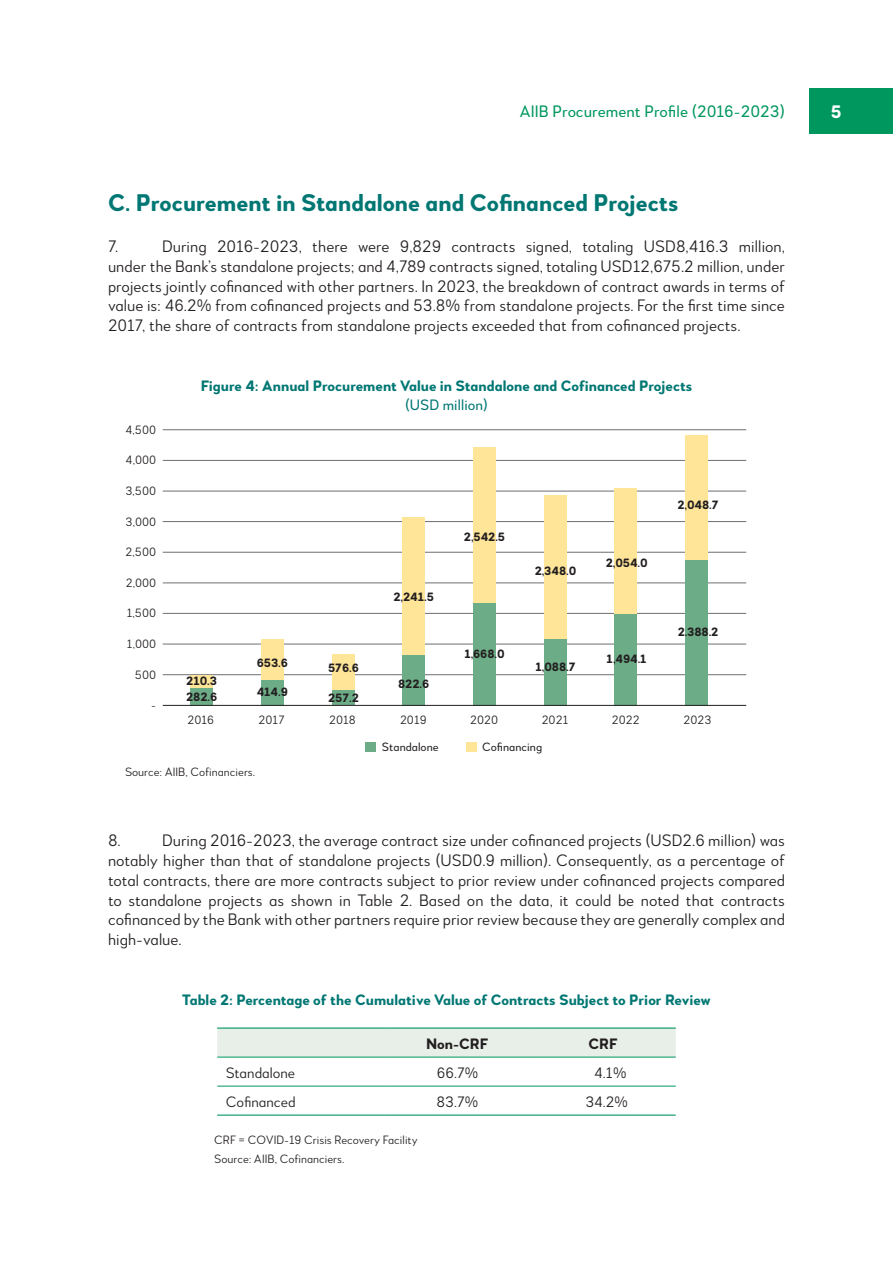
<style>
.page{position:relative;width:893px;height:1263px;background:#fff}
.page>*{position:absolute;margin:0;border:0;box-sizing:border-box;transform-origin:0 0}
.t1{font:700 24px "Woodford Bourne PRO";color:#007773}
.t2{font:700 18px "Woodford Bourne PRO";color:#fff}
.t3{font:300 16.5px/19.8px "Woodford Bourne PRO";color:#231f20;text-align:justify}
.t4{font:16.5px "Woodford Bourne PRO";color:#00975f}
.t5{font:700 15px "Woodford Bourne PRO";color:#007773}
.t6{font:300 15px "Woodford Bourne PRO";color:#231f20}
.t7{font:15px "Woodford Bourne PRO";color:#007773}
.t8{font:700 15px "Woodford Bourne PRO";color:#231f20}
.t9{font:300 12px/18.6px "Woodford Bourne PRO";color:#231f20}
.t10{font:700 12px/16px "Woodford Bourne PRO";letter-spacing:-.01em;color:#231f20}
.t11{font:12px "Woodford Bourne PRO";color:#231f20}
</style>
<div class="page">
<div style="left:809px;top:88px;width:84px;height:45px;background:#00975f"></div>
<div style="left:466px;top:743px;width:10px;height:9px;background:#ffe597"></div>
<div style="left:365px;top:743px;width:11px;height:9px;background:#6cad87"></div>
<hr style="left:163px;top:429px;width:583px;height:1px;background:#6d6f71">
<hr style="left:163px;top:460px;width:583px;height:1px;background:#6d6f71">
<hr style="left:163px;top:491px;width:583px;height:1px;background:#6d6f71">
<hr style="left:163px;top:521px;width:583px;height:1px;background:#6d6f71">
<hr style="left:163px;top:552px;width:583px;height:1px;background:#6d6f71">
<hr style="left:163px;top:583px;width:583px;height:1px;background:#6d6f71">
<hr style="left:163px;top:613px;width:583px;height:1px;background:#6d6f71">
<hr style="left:163px;top:644px;width:583px;height:1px;background:#6d6f71">
<hr style="left:163px;top:674px;width:583px;height:1px;background:#6d6f71">
<div style="left:190px;top:688px;width:23px;height:17px;background:#6cad87"></div>
<div style="left:190px;top:675px;width:23px;height:13px;background:#ffe597"></div>
<div style="left:261px;top:680px;width:23px;height:25px;background:#6cad87"></div>
<div style="left:261px;top:640px;width:23px;height:40px;background:#ffe597"></div>
<div style="left:332px;top:689px;width:22px;height:16px;background:#6cad87"></div>
<div style="left:332px;top:654px;width:22px;height:35px;background:#ffe597"></div>
<div style="left:402px;top:655px;width:23px;height:50px;background:#6cad87"></div>
<div style="left:402px;top:518px;width:23px;height:137px;background:#ffe597"></div>
<div style="left:473px;top:603px;width:23px;height:102px;background:#6cad87"></div>
<div style="left:473px;top:447px;width:23px;height:156px;background:#ffe597"></div>
<div style="left:544px;top:639px;width:22px;height:66px;background:#6cad87"></div>
<div style="left:544px;top:495px;width:22px;height:144px;background:#ffe597"></div>
<div style="left:614px;top:614px;width:23px;height:91px;background:#6cad87"></div>
<div style="left:614px;top:488px;width:23px;height:126px;background:#ffe597"></div>
<div style="left:685px;top:435px;width:23px;height:168px;background:#ffe597"></div>
<div style="left:685px;top:560px;width:23px;height:145px;background:#6cad87"></div>
<hr style="left:163px;top:705px;width:583px;height:1px;background:#231f20">
<div style="left:217px;top:1029px;width:459px;height:28px;background:#e8efe9"></div>
<hr style="left:217px;top:1027px;width:167px;height:2px;background:#00975f">
<hr style="left:384px;top:1027px;width:146px;height:2px;background:#00975f">
<hr style="left:530px;top:1027px;width:146px;height:2px;background:#00975f">
<hr style="left:217px;top:1114px;width:167px;height:2px;background:#00975f">
<hr style="left:384px;top:1114px;width:146px;height:2px;background:#00975f">
<hr style="left:530px;top:1114px;width:146px;height:2px;background:#00975f">
<hr style="left:217px;top:1057px;width:167px;height:1px;background:#00975f">
<hr style="left:384px;top:1057px;width:146px;height:1px;background:#00975f">
<hr style="left:530px;top:1057px;width:146px;height:1px;background:#00975f">
<hr style="left:217px;top:1086px;width:167px;height:1px;background:#00975f">
<hr style="left:384px;top:1086px;width:146px;height:1px;background:#00975f">
<hr style="left:530px;top:1086px;width:146px;height:1px;background:#00975f">
<p class="t4" style="left:520px;top:102px;width:267px">AIIB Procurement Profile (2016-2023)</p>
<p class="t2" style="left:831px;top:101px;width:12px">5</p>
<h1 class="t1" style="left:108px;top:187px;width:572px">C. Procurement in Standalone and Cofinanced Projects</h1>
<p class="t3" style="left:108px;top:237px;width:12px">7.</p>
<p class="t3" style="left:108px;top:237px;width:679px;text-indent:54px">During 2016-2023, there were 9,829 contracts signed, totaling USD8,416.3 million, under the Bank’s standalone projects; and 4,789 contracts signed, totaling USD12,675.2 million, under projects jointly cofinanced with other partners. In 2023, the breakdown of contract awards in terms of value is: 46.2% from cofinanced projects and 53.8% from standalone projects. For the first time since 2017, the share of contracts from standalone projects exceeded that from cofinanced projects.</p>
<p class="t9" style="left:126px;top:421px;width:32px">4,500</p>
<p class="t9" style="left:126px;top:451px;width:32px">4,000</p>
<p class="t9" style="left:126px;top:482px;width:32px">3,500</p>
<p class="t9" style="left:126px;top:512px;width:32px">3,000</p>
<p class="t9" style="left:126px;top:543px;width:32px">2,500</p>
<p class="t9" style="left:126px;top:574px;width:32px">2,000</p>
<p class="t9" style="left:127px;top:604px;width:31px">1,500</p>
<p class="t9" style="left:127px;top:635px;width:31px">1,000</p>
<p class="t9" style="left:135px;top:665px;width:23px">500</p>
<p class="t9" style="left:151px;top:696px;width:7px">-</p>
<p class="t5" style="left:201px;top:376px;width:493px">Figure 4: Annual Procurement Value in Standalone and Cofinanced Projects</p>
<p class="t7" style="left:405px;top:396px;width:84px">(USD million)</p>
<p class="t10" style="left:677px;top:497px;width:43px">2,048.7</p>
<p class="t10" style="left:464px;top:528px;width:43px">2,542.5</p>
<p class="t10" style="left:535px;top:563px;width:43px">2,348.0</p>
<p class="t10" style="left:606px;top:555px;width:44px">2,054.0</p>
<p class="t10" style="left:393px;top:589px;width:42px">2,241.5</p>
<p class="t10" style="left:678px;top:624px;width:42px">2.388.2</p>
<p class="t10" style="left:186px;top:673px;width:33px">210.3<br>282.6</p>
<p class="t10" style="left:257px;top:654px;width:33px">653.6</p>
<p class="t10" style="left:257px;top:684px;width:33px">414.9</p>
<p class="t10" style="left:328px;top:660px;width:32px">576.6</p>
<p class="t10" style="left:328px;top:690px;width:32px">257.2</p>
<p class="t10" style="left:398px;top:675px;width:33px">822.6</p>
<p class="t10" style="left:464px;top:645px;width:42px">1,668.0</p>
<p class="t10" style="left:535px;top:659px;width:42px">1,088.7</p>
<p class="t10" style="left:607px;top:651px;width:42px">1,494.1</p>
<p class="t9" style="left:187px;top:711px;width:28px">2016</p>
<p class="t9" style="left:259px;top:711px;width:27px">2017</p>
<p class="t9" style="left:329px;top:711px;width:28px">2018</p>
<p class="t9" style="left:400px;top:711px;width:28px">2019</p>
<p class="t9" style="left:470px;top:711px;width:30px">2020</p>
<p class="t9" style="left:542px;top:711px;width:28px">2021</p>
<p class="t9" style="left:612px;top:711px;width:29px">2022</p>
<p class="t9" style="left:684px;top:711px;width:30px">2023</p>
<p class="t11" style="left:382px;top:740px;width:59px">Standalone</p>
<p class="t11" style="left:482px;top:740px;width:61px">Cofinancing</p>
<p class="t9" style="left:125px;top:763px;width:132px">Source: AIIB, Cofinanciers.</p>
<p class="t3" style="left:108px;top:831px;width:679px;text-indent:54px">During 2016-2023, the average contract size under cofinanced projects (USD2.6 million) was notably higher than that of standalone projects (USD0.9 million). Consequently, as a percentage of total contracts, there are more contracts subject to prior review under cofinanced projects compared to standalone projects as shown in Table 2. Based on the data, it could be noted that contracts cofinanced by the Bank with other partners require prior review because they are generally complex and high-value.</p>
<p class="t3" style="left:108px;top:831px;width:14px">8.</p>
<p class="t5" style="left:182px;top:990px;width:531px">Table 2: Percentage of the Cumulative Value of Contracts Subject to Prior Review</p>
<p class="t8" style="left:426px;top:1034px;width:64px">Non-CRF</p>
<p class="t8" style="left:588px;top:1034px;width:31px">CRF</p>
<p class="t6" style="left:226px;top:1064px;width:71px">Standalone</p>
<p class="t6" style="left:437px;top:1064px;width:43px">66.7%</p>
<p class="t6" style="left:594px;top:1064px;width:34px">4.1%</p>
<p class="t6" style="left:226px;top:1093px;width:72px">Cofinanced</p>
<p class="t6" style="left:436px;top:1093px;width:43px">83.7%</p>
<p class="t6" style="left:585px;top:1093px;width:44px">34.2%</p>
<p class="t9" style="left:214px;top:1131px;width:205px">CRF = COVID-19 Crisis Recovery Facility<br>Source: AIIB, Cofinanciers.</p>
</div>
